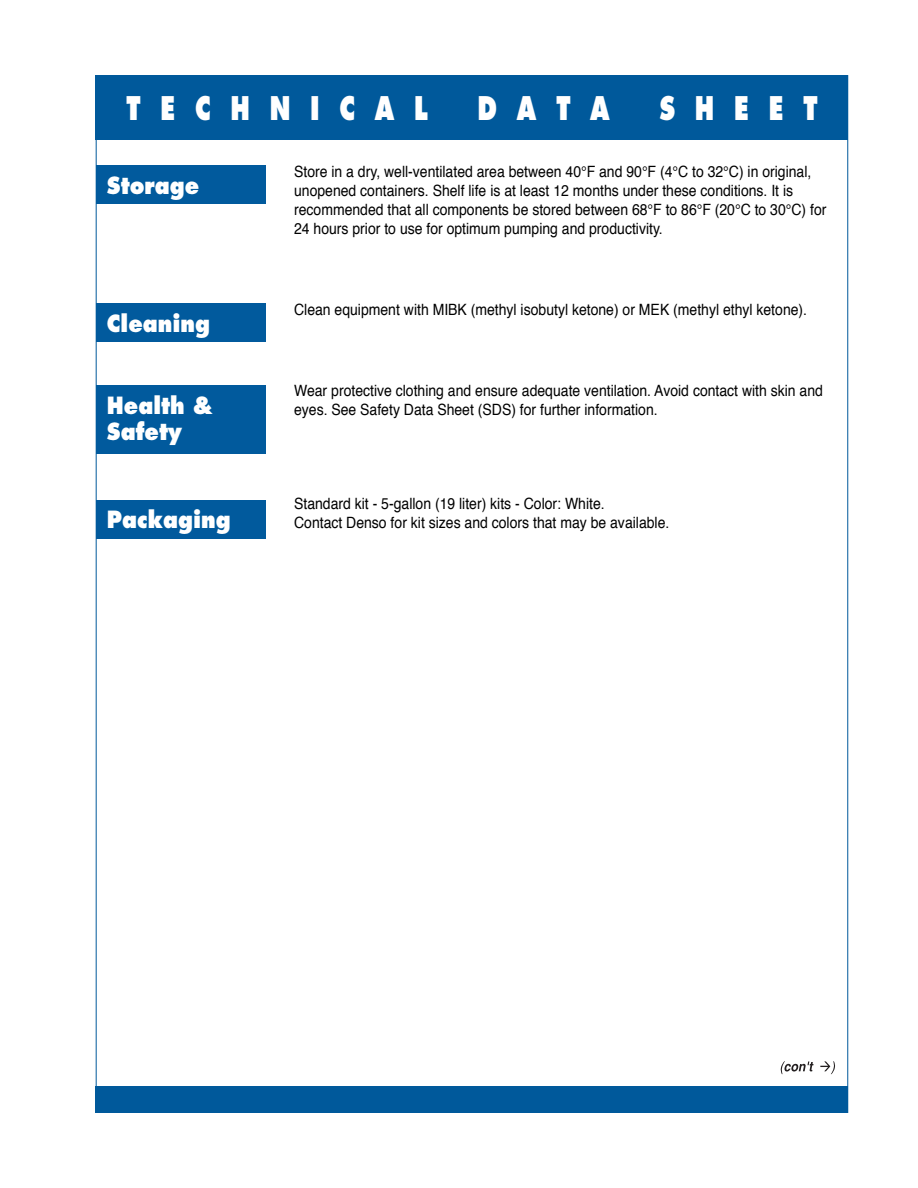
<style>
.page{position:relative;width:918px;height:1188px;background:#fff}
.page>*{position:absolute;margin:0;border:0;box-sizing:border-box;transform-origin:0 0}
.t1{font:800 31.65px "Futura";color:#fff;scale:.75 1}
.t2{font:800 23.1px/26px "Futura";color:#fff;scale:.9 1}
.t3{font:15.6px/18.8px "Helvetica";color:#000;scale:.9 1}
</style>
<div class="page">
<div style="left:96px;top:75px;width:752px;height:65px;background:#00599b"></div>
<div style="left:96px;top:1087px;width:752px;height:26px;background:#00599b"></div>
<div style="left:96px;top:165px;width:169px;height:39px;background:#015a9d"></div>
<div style="left:96px;top:303px;width:169px;height:39px;background:#015a9d"></div>
<div style="left:96px;top:500px;width:169px;height:39px;background:#015a9d"></div>
<div style="left:96px;top:385px;width:169px;height:69px;background:#015a9d"></div>
<svg style="left:780px;top:1061px;width:55px;height:13px"></svg>
<h1 class="t1" style="left:126px;top:94px;width:404px">T E C H N I C A L</h1>
<h1 class="t1" style="left:478px;top:94px;width:178px">D A T A</h1>
<h1 class="t1" style="left:659px;top:94px;width:212px">S H E E T</h1>
<h2 class="t2" style="left:107px;top:174px;width:104px">Storage</h2>
<h2 class="t2" style="left:107px;top:312px;width:116px">Cleaning</h2>
<h2 class="t2" style="left:107px;top:394px;width:120px">Health &amp;<br>Safety</h2>
<h2 class="t2" style="left:107px;top:508px;width:139px">Packaging</h2>
<p class="t3" style="left:294px;top:164px;width:593px">Store in a dry, well-ventilated area between 40°F and 90°F (4°C to 32°C) in original, unopened containers. Shelf life is at least 12 months under these conditions. It is recommended that all components be stored between 68°F to 86°F (20°C to 30°C) for 24 hours prior to use for optimum pumping and productivity.</p>
<p class="t3" style="left:294px;top:301px;width:572px">Clean equipment with MIBK (methyl isobutyl ketone) or MEK (methyl ethyl ketone).</p>
<p class="t3" style="left:294px;top:383px;width:589px">Wear protective clothing and ensure adequate ventilation. Avoid contact with skin and eyes. See Safety Data Sheet (SDS) for further information.</p>
<p class="t3" style="left:294px;top:495px;width:418px">Standard kit - 5-gallon (19 liter) kits - Color: White.<br>Contact Denso for kit sizes and colors that may be available.</p>
</div>
